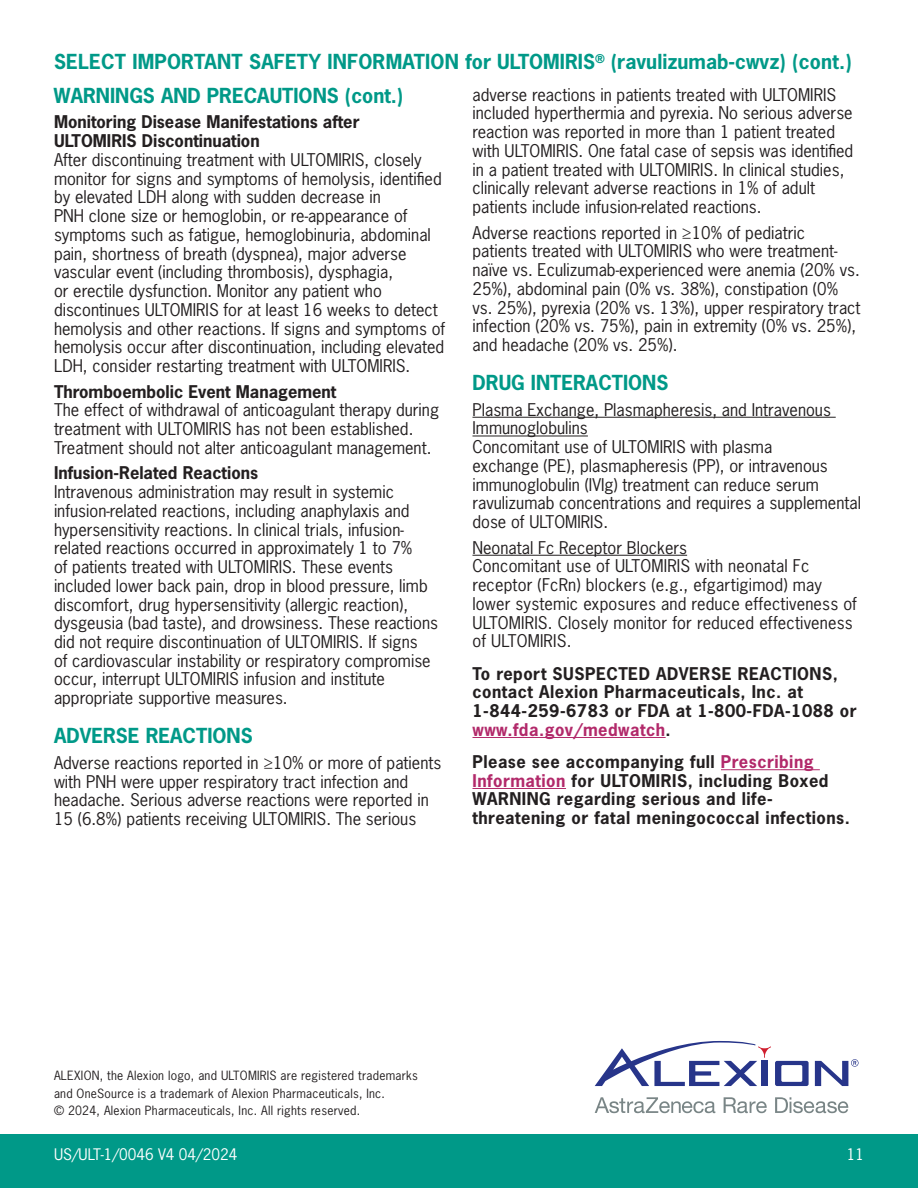
<style>
.page{position:relative;width:918px;height:1188px;background:#fff}
.page>*{position:absolute;margin:0;border:0;box-sizing:border-box;transform-origin:0 0}
.t1{font:700 19.5px/33.8px "News Gothic Std";color:#098}
.t2{font:16.5px/18.8px "News Gothic Std";color:#231f20}
.t3{font:700 16.5px/18.8px "News Gothic Std";letter-spacing:.03em;color:#231f20}
.t4{font:700 16.5px/18.8px "News Gothic Std";color:#231f20}
.t5{font:15px "News Gothic Std";color:#fff}
.t6{font:12px/17.4px "News Gothic Std";letter-spacing:.02em;color:#231f20}
.s1{color:#b2296a}
</style>
<div class="page">
<svg style="left:595px;top:1041px;width:214px;height:45px"></svg>
<svg style="left:815px;top:1059px;width:44px;height:27px"></svg>
<svg style="left:595px;top:1097px;width:120px;height:16px"></svg>
<svg style="left:724px;top:1097px;width:43px;height:16px"></svg>
<svg style="left:775px;top:1097px;width:73px;height:16px"></svg>
<hr style="left:472px;top:417px;width:364px;height:1px;background:#231f20">
<hr style="left:472px;top:436px;width:116px;height:1px;background:#231f20">
<hr style="left:472px;top:555px;width:215px;height:1px;background:#231f20">
<hr style="left:472px;top:737px;width:194px;height:1px;background:#b2296a">
<hr style="left:721px;top:769px;width:99px;height:1px;background:#b2296a">
<hr style="left:472px;top:788px;width:94px;height:1px;background:#b2296a">
<div style="left:0;top:1134px;width:918px;height:54px;background:#098"></div>
<p class="t1" style="left:54px;top:45px;width:799px">SELECT IMPORTANT SAFETY INFORMATION for ULTOMIRIS<sup>®</sup> (ravulizumab-cwvz) (cont.)<br>WARNINGS AND PRECAUTIONS (cont.)</p>
<p class="t4" style="left:54px;top:113px;width:307px">Monitoring Disease Manifestations after<br>ULTOMIRIS Discontinuation</p>
<p class="t2" style="left:54px;top:150px;width:393px">After discontinuing treatment with ULTOMIRIS, closely monitor for signs and symptoms of hemolysis, identified by elevated LDH along with sudden decrease in<br>PNH clone size or hemoglobin, or re-appearance of symptoms such as fatigue, hemoglobinuria, abdominal pain, shortness of breath (dyspnea), major adverse vascular event (including thrombosis), dysphagia,<br>or erectile dysfunction. Monitor any patient who discontinues ULTOMIRIS for at least 16 weeks to detect hemolysis and other reactions. If signs and symptoms of hemolysis occur after discontinuation, including elevated LDH, consider restarting treatment with ULTOMIRIS.</p>
<p class="t4" style="left:54px;top:382px;width:284px">Thromboembolic Event Management</p>
<p class="t2" style="left:54px;top:401px;width:387px">The effect of withdrawal of anticoagulant therapy during treatment with ULTOMIRIS has not been established.<br>Treatment should not alter anticoagulant management.</p>
<p class="t4" style="left:54px;top:463px;width:206px">Infusion-Related Reactions</p>
<p class="t2" style="left:54px;top:482px;width:386px">Intravenous administration may result in systemic infusion-related reactions, including anaphylaxis and hypersensitivity reactions. In clinical trials, infusion&shy;related reactions occurred in approximately 1 to 7%<br>of patients treated with ULTOMIRIS. These events included lower back pain, drop in blood pressure, limb discomfort, drug hypersensitivity (allergic reaction), dysgeusia (bad taste), and drowsiness. These reactions did not require discontinuation of ULTOMIRIS. If signs<br>of cardiovascular instability or respiratory compromise occur, interrupt ULTOMIRIS infusion and institute appropriate supportive measures.</p>
<p class="t1" style="left:54px;top:719px;width:200px">ADVERSE REACTIONS</p>
<p class="t2" style="left:54px;top:753px;width:389px">Adverse reactions reported in ≥10% or more of patients with PNH were upper respiratory tract infection and headache. Serious adverse reactions were reported in 15 (6.8%) patients receiving ULTOMIRIS. The serious</p>
<p class="t2" style="left:472px;top:85px;width:382px">adverse reactions in patients treated with ULTOMIRIS included hyperthermia and pyrexia. No serious adverse reaction was reported in more than 1 patient treated with ULTOMIRIS. One fatal case of sepsis was identified in a patient treated with ULTOMIRIS. In clinical studies, clinically relevant adverse reactions in 1% of adult patients include infusion-related reactions.</p>
<p class="t2" style="left:472px;top:223px;width:390px">Adverse reactions reported in ≥10% of pediatric patients treated with ULTOMIRIS who were treatment&shy;naïve vs. Eculizumab-experienced were anemia (20% vs.<br>25%), abdominal pain (0% vs. 38%), constipation (0% vs. 25%), pyrexia (20% vs. 13%), upper respiratory tract infection (20% vs. 75%), pain in extremity (0% vs. 25%), and headache (20% vs. 25%).</p>
<p class="t1" style="left:472px;top:366px;width:197px">DRUG INTERACTIONS</p>
<p class="t2" style="left:472px;top:400px;width:390px">Plasma Exchange, Plasmapheresis, and Intravenous Immunoglobulins<br>Concomitant use of ULTOMIRIS with plasma<br>exchange (PE), plasmapheresis (PP), or intravenous immunoglobulin (IVIg) treatment can reduce serum ravulizumab concentrations and requires a supplemental dose of ULTOMIRIS.</p>
<p class="t2" style="left:472px;top:538px;width:386px">Neonatal Fc Receptor Blockers<br>Concomitant use of ULTOMIRIS with neonatal Fc receptor (FcRn) blockers (e.g., efgartigimod) may lower systemic exposures and reduce effectiveness of ULTOMIRIS. Closely monitor for reduced effectiveness of ULTOMIRIS.</p>
<p class="t3" style="left:472px;top:664px;width:386px">To report SUSPECTED ADVERSE REACTIONS, contact Alexion Pharmaceuticals, Inc. at 1-844-259-6783 or FDA at 1-800-FDA-1088 or <span class="s1">www.fda.gov/medwatch</span>.</p>
<p class="t3" style="left:472px;top:752px;width:379px">Please see accompanying full <span class="s1">Prescribing Information</span> for ULTOMIRIS, including Boxed WARNING regarding serious and life&shy;threatening or fatal meningococcal infections.</p>
<p class="t6" style="left:54px;top:1067px;width:365px">ALEXION, the Alexion logo, and ULTOMIRIS are registered trademarks and OneSource is a trademark of Alexion Pharmaceuticals, Inc.<br>© 2024, Alexion Pharmaceuticals, Inc. All rights reserved.</p>
<p class="t5" style="left:54px;top:1144px;width:185px">US/ULT-1/0046 V4 04/2024</p>
<p class="t5" style="left:847px;top:1144px;width:19px">11</p>
<p class="t5" style="left:40px;top:1144px;width:185px">US/ULT-1/0046 V4 04/2024</p>
</div>
